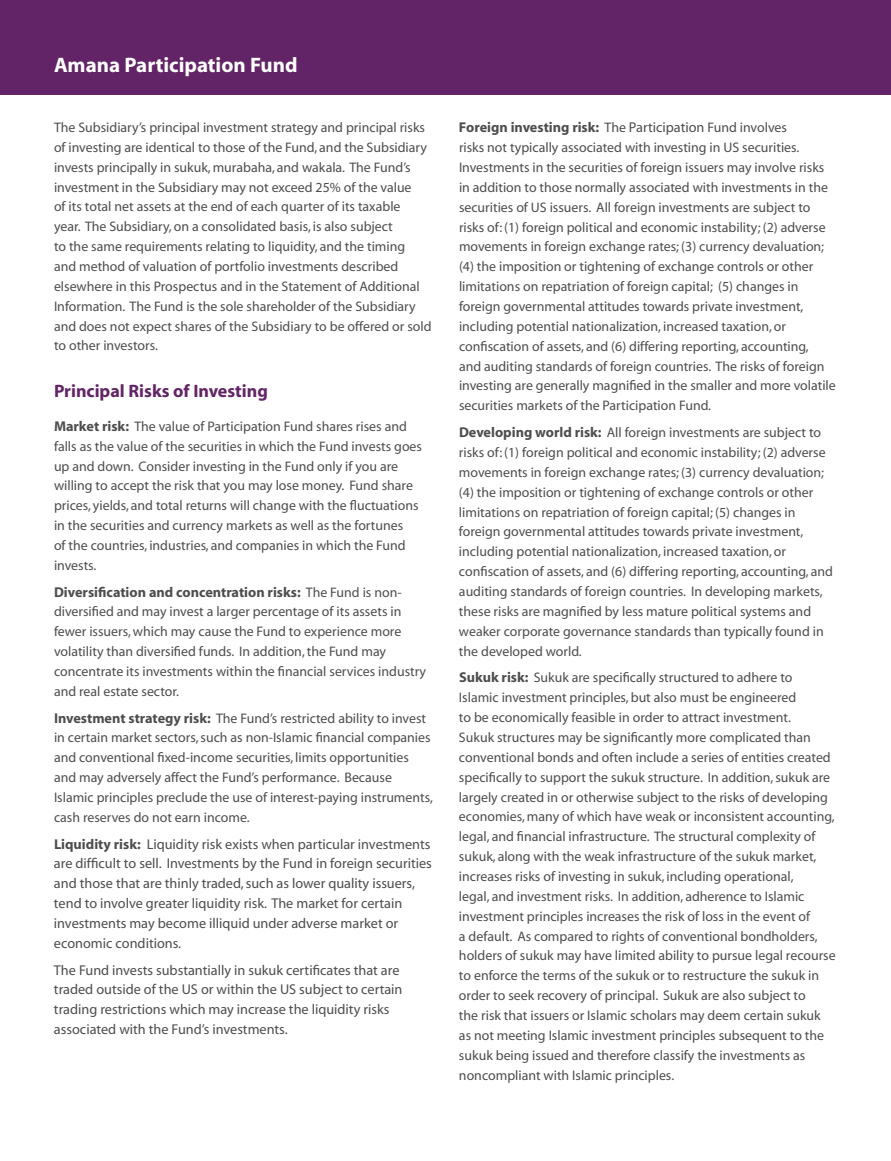
<style>
.page{position:relative;width:891px;height:1161px;background:#fff}
.page>*{position:absolute;margin:0;border:0;box-sizing:border-box;transform-origin:0 0}
.t1{font:700 21px "Myriad";color:#fff}
.t2{font:700 18px "Myriad";color:#622466}
.t3{font:14.25px/20px "Myriad";color:#4d4d4f}
.t4{font:700 14.25px "Myriad";color:#4d4d4f}
.t5{font:13.8px/19.8px "Myriad";color:#4d4d4f}
.s1{font-weight:700;font-size:14.25px}
.s2{font-weight:400;font-size:13.8px}
.s3{font-weight:700}
.s4{font-weight:400}
</style>
<div class="page">
<div style="left:0;top:0;width:891px;height:94px;background:#622466"></div>
<h1 class="t1" style="left:54px;top:54px;width:245px">Amana Participation Fund</h1>
<p class="t5" style="left:54px;top:118px;width:379px">The Subsidiary’s principal investment strategy and principal risks of investing are identical to those of the Fund, and the Subsidiary invests principally in sukuk, murabaha, and wakala. The Fund’s investment in the Subsidiary may not exceed 25% of the value<br>of its total net assets at the end of each quarter of its taxable<br>year. The Subsidiary, on a consolidated basis, is also subject<br>to the same requirements relating to liquidity, and the timing<br>and method of valuation of portfolio investments described elsewhere in this Prospectus and in the Statement of Additional Information. The Fund is the sole shareholder of the Subsidiary and does not expect shares of the Subsidiary to be offered or sold to other investors.</p>
<h2 class="t2" style="left:54px;top:382px;width:215px">Principal Risks of Investing</h2>
<p class="t5" style="left:54px;top:417px;width:370px"><span class="s1">Market risk:</span> The value of Participation Fund shares rises and falls as the value of the securities in which the Fund invests goes up and down. Consider investing in the Fund only if you are willing to accept the risk that you may lose money. Fund share prices, yields, and total returns will change with the fluctuations in the securities and currency markets as well as the fortunes<br>of the countries, industries, and companies in which the Fund invests.</p>
<p class="t4" style="left:54px;top:584px;width:349px">Diversification and concentration risks: <span class="s2">The Fund is non-</span></p>
<p class="t5" style="left:54px;top:602px;width:374px">diversified and may invest a larger percentage of its assets in fewer issuers, which may cause the Fund to experience more volatility than diversified funds. In addition, the Fund may concentrate its investments within the financial services industry and real estate sector.</p>
<p class="t5" style="left:54px;top:709px;width:380px"><span class="s1">Investment strategy risk:</span> The Fund’s restricted ability to invest in certain market sectors, such as non-Islamic financial companies and conventional fixed-income securities, limits opportunities and may adversely affect the Fund’s performance. Because Islamic principles preclude the use of interest-paying instruments, cash reserves do not earn income.</p>
<p class="t3" style="left:54px;top:834px;width:379px"><span class="s3">Liquidity risk:</span> Liquidity risk exists when particular investments are difficult to sell. Investments by the Fund in foreign securities and those that are thinly traded, such as lower quality issuers, tend to involve greater liquidity risk. The market for certain investments may become illiquid under adverse market or economic conditions.</p>
<p class="t3" style="left:54px;top:960px;width:350px">The Fund invests substantially in sukuk certificates that are traded outside of the US or within the US subject to certain trading restrictions which may increase the liquidity risks associated with the Fund’s investments.</p>
<p class="t4" style="left:459px;top:120px;width:330px">Foreign investing risk: <span class="s2">The</span> <span class="s4">Participation</span> <span class="s2">Fund involves</span></p>
<p class="t5" style="left:459px;top:138px;width:378px">risks not typically associated with investing in US securities.<br>Investments in the securities of foreign issuers may involve risks in addition to those normally associated with investments in the securities of US issuers. All foreign investments are subject to risks of: (1) foreign political and economic instability; (2) adverse movements in foreign exchange rates; (3) currency devaluation; (4) the imposition or tightening of exchange controls or other limitations on repatriation of foreign capital; (5) changes in foreign governmental attitudes towards private investment, including potential nationalization, increased taxation, or confiscation of assets, and (6) differing reporting, accounting,<br>and auditing standards of foreign countries. The risks of foreign investing are generally magnified in the smaller and more volatile securities markets of the Participation Fund.</p>
<p class="t5" style="left:459px;top:423px;width:376px"><span class="s1">Developing world risk:</span> All foreign investments are subject to risks of: (1) foreign political and economic instability; (2) adverse movements in foreign exchange rates; (3) currency devaluation; (4) the imposition or tightening of exchange controls or other limitations on repatriation of foreign capital; (5) changes in foreign governmental attitudes towards private investment, including potential nationalization, increased taxation, or confiscation of assets, and (6) differing reporting, accounting, and auditing standards of foreign countries. In developing markets, these risks are magnified by less mature political systems and weaker corporate governance standards than typically found in the developed world.</p>
<p class="t5" style="left:459px;top:668px;width:378px"><span class="s1">Sukuk risk:</span> Sukuk are specifically structured to adhere to Islamic investment principles, but also must be engineered<br>to be economically feasible in order to attract investment.<br>Sukuk structures may be significantly more complicated than conventional bonds and often include a series of entities created specifically to support the sukuk structure. In addition, sukuk are largely created in or otherwise subject to the risks of developing economies, many of which have weak or inconsistent accounting, legal, and financial infrastructure. The structural complexity of sukuk, along with the weak infrastructure of the sukuk market, increases risks of investing in sukuk, including operational,<br>legal, and investment risks. In addition, adherence to Islamic investment principles increases the risk of loss in the event of<br>a default. As compared to rights of conventional bondholders, holders of sukuk may have limited ability to pursue legal recourse to enforce the terms of the sukuk or to restructure the sukuk in order to seek recovery of principal. Sukuk are also subject to<br>the risk that issuers or Islamic scholars may deem certain sukuk as not meeting Islamic investment principles subsequent to the sukuk being issued and therefore classify the investments as noncompliant with Islamic principles.</p>
</div>
